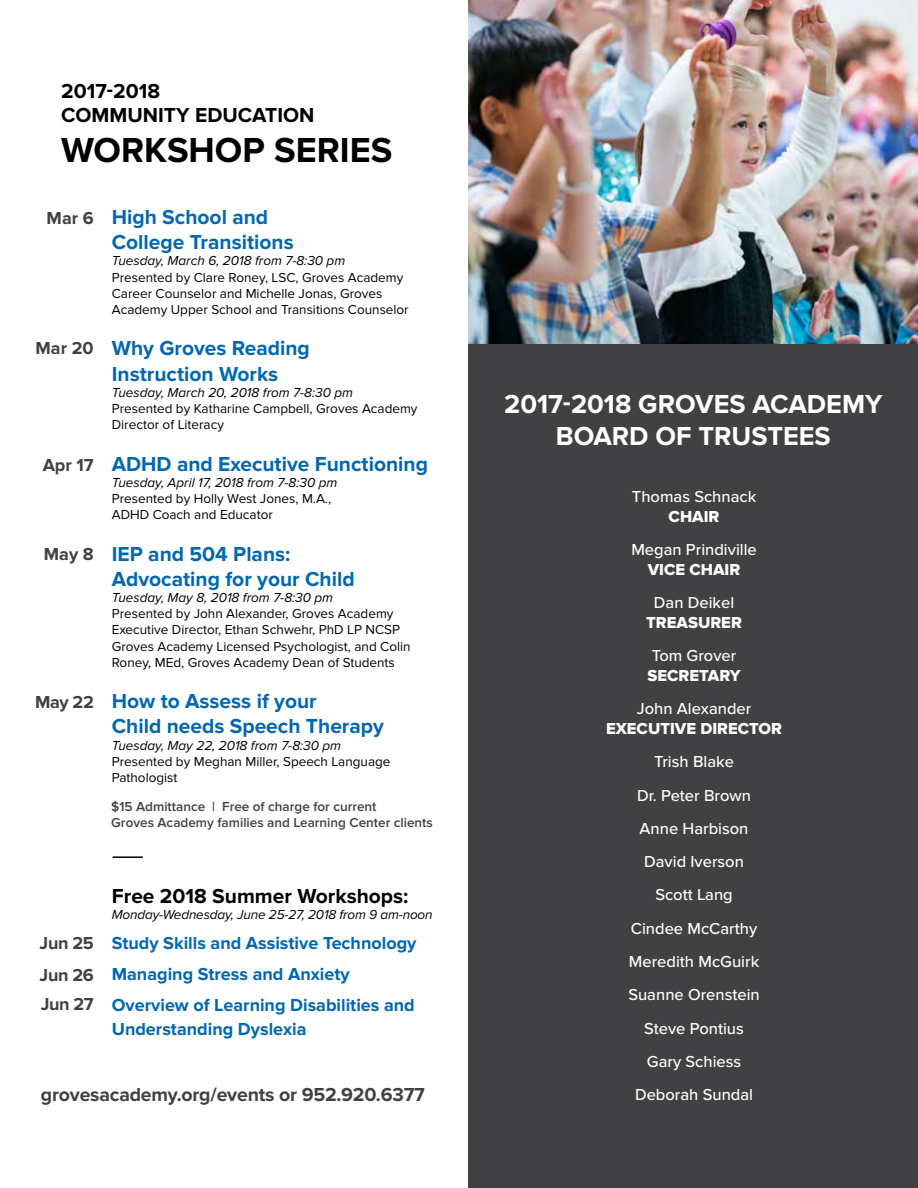
<style>
.page{position:relative;width:918px;height:1188px;background:#fff}
.page>*{position:absolute;margin:0;border:0;box-sizing:border-box;transform-origin:0 0}
.t1{font:700 36px "Proxima Nova";color:#000}
.t2{font:700 27px/32.4px "Proxima Nova";color:#fff;text-align:center}
.t3{font:700 21px/25.2px "Proxima Nova";color:#0067b1}
.t4{font:700 21px/24px "Proxima Nova";color:#000}
.t5{font:700 19.5px "Proxima Nova";letter-spacing:-.01em;color:#414042}
.t6{font:700 18px/30.8px "Proxima Nova";color:#0067b1}
.t7{font:700 18px/31.3px "Proxima Nova";letter-spacing:-.02em;color:#414042}
.t8{font:500 16.5px/33.3px "Proxima Nova";color:#fff;text-align:center}
.t9{font:16.5px "Proxima Nova Extrabld";color:#fff}
.t10{font:13.5px/16.2px "Proxima Nova";color:#000}
.t11{font:italic 13.5px "Proxima Nova";color:#000}
.t12{font:600 13.5px/16.2px "Proxima Nova";color:#414042}
</style>
<div class="page">
<div style="left:469px;top:0;width:449px;height:1188px;background:#414042"></div>
<hr style="left:113px;top:856px;width:30px;height:2px;background:#000">
<img style="left:469px;top:0;width:449px;height:343px">
<h3 class="t4" style="left:61px;top:80px;width:255px">2017-2018<br>COMMUNITY EDUCATION</h3>
<h1 class="t1" style="left:61px;top:129px;width:333px">WORKSHOP SERIES</h1>
<h3 class="t7" style="left:47px;top:203px;width:49px">Mar 6</h3>
<h3 class="t7" style="left:36px;top:334px;width:60px">Mar 20</h3>
<h3 class="t7" style="left:43px;top:450px;width:53px">Apr 17</h3>
<h3 class="t7" style="left:44px;top:540px;width:51px">May 8</h3>
<h3 class="t7" style="left:35px;top:687px;width:60px">May 22</h3>
<h3 class="t3" style="left:112px;top:205px;width:183px">High School and<br>College Transitions</h3>
<p class="t11" style="left:112px;top:253px;width:235px">Tuesday, March 6, 2018 from 7-8:30 pm</p>
<p class="t10" style="left:112px;top:269px;width:298px">Presented by Clare Roney, LSC, Groves Academy<br>Career Counselor and Michelle Jonas, Groves<br>Academy Upper School and Transitions Counselor</p>
<h3 class="t3" style="left:112px;top:337px;width:200px">Why Groves Reading<br>Instruction Works</h3>
<p class="t11" style="left:112px;top:385px;width:243px">Tuesday, March 20, 2018 from 7-8:30 pm</p>
<p class="t10" style="left:112px;top:401px;width:307px">Presented by Katharine Campbell, Groves Academy<br>Director of Literacy</p>
<h3 class="t3" style="left:112px;top:452px;width:318px">ADHD and Executive Functioning</h3>
<p class="t11" style="left:112px;top:475px;width:227px">Tuesday, April 17, 2018 from 7-8:30 pm</p>
<p class="t10" style="left:112px;top:491px;width:221px">Presented by Holly West Jones, M.A.,<br>ADHD Coach and Educator</p>
<h3 class="t3" style="left:112px;top:542px;width:244px">IEP and 504 Plans:<br>Advocating for your Child</h3>
<p class="t11" style="left:112px;top:590px;width:223px">Tuesday, May 8, 2018 from 7-8:30 pm</p>
<p class="t10" style="left:112px;top:606px;width:300px">Presented by John Alexander, Groves Academy Executive Director, Ethan Schwehr, PhD LP NCSP Groves Academy Licensed Psychologist, and Colin Roney, MEd, Groves Academy Dean of Students</p>
<h3 class="t3" style="left:112px;top:690px;width:274px">How to Assess if your<br>Child needs Speech Therapy</h3>
<p class="t11" style="left:112px;top:738px;width:231px">Tuesday, May 22, 2018 from 7-8:30 pm</p>
<p class="t10" style="left:112px;top:754px;width:280px">Presented by Meghan Miller, Speech Language<br>Pathologist</p>
<p class="t12" style="left:111px;top:799px;width:323px">$15 Admittance | Free of charge for current<br>Groves Academy families and Learning Center clients</p>
<h3 class="t7" style="left:40px;top:929px;width:56px">Jun 25<br>Jun 26</h3>
<h3 class="t7" style="left:41px;top:989px;width:55px">Jun 27</h3>
<h3 class="t4" style="left:112px;top:885px;width:298px">Free 2018 Summer Workshops:</h3>
<p class="t11" style="left:112px;top:907px;width:322px">Monday-Wednesday, June 25-27, 2018 from 9 am-noon</p>
<h3 class="t6" style="left:112px;top:929px;width:306px">Study Skills and Assistive Technology<br>Managing Stress and Anxiety<br>Overview of Learning Disabilities and</h3>
<h3 class="t6" style="left:112px;top:1014px;width:196px">Understanding Dyslexia</h3>
<h3 class="t5" style="left:41px;top:1083px;width:385px">grovesacademy.org/events or 952.920.6377</h3>
<h2 class="t2" style="left:504px;top:389px;width:380px">2017-2018 GROVES ACADEMY<br>BOARD OF TRUSTEES</h2>
<p class="t8" style="left:632px;top:480px;width:126px">Thomas Schnack</p>
<p class="t9" style="left:669px;top:507px;width:52px">CHAIR</p>
<p class="t8" style="left:631px;top:533px;width:127px">Megan Prindiville</p>
<p class="t9" style="left:648px;top:560px;width:94px">VICE CHAIR</p>
<p class="t8" style="left:654px;top:586px;width:82px">Dan Deikel</p>
<p class="t9" style="left:646px;top:613px;width:97px">TREASURER</p>
<p class="t8" style="left:652px;top:640px;width:86px">Tom Grover</p>
<p class="t9" style="left:647px;top:666px;width:95px">SECRETARY</p>
<p class="t8" style="left:637px;top:693px;width:116px">John Alexander</p>
<p class="t9" style="left:606px;top:719px;width:178px">EXECUTIVE DIRECTOR</p>
<p class="t8" style="left:628px;top:746px;width:133px">Trish Blake<br>Dr. Peter Brown<br>Anne Harbison<br>David Iverson<br>Scott Lang<br>Cindee McCarthy<br>Meredith McGuirk<br>Suanne Orenstein<br>Steve Pontius<br>Gary Schiess<br>Deborah Sundal</p>
</div>
